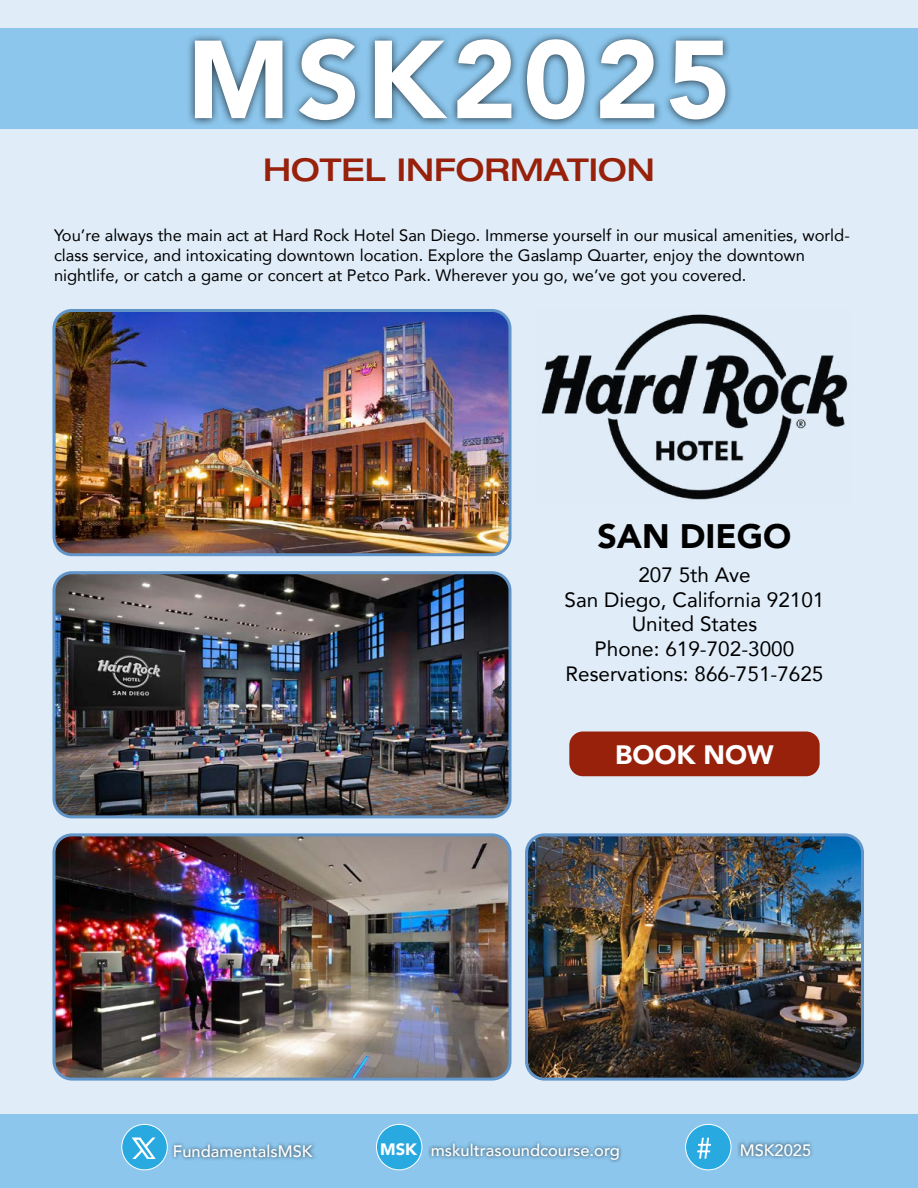
<style>
.page{position:relative;width:918px;height:1188px;background:#e0edf9}
.page>*{position:absolute;margin:0;border:0;box-sizing:border-box;transform-origin:0 0}
.t1{font:900 109.5px "Avenir";letter-spacing:.06em;color:#fff}
.t2{font:900 33.9px "Avenir";color:#000}
.t3{font:500 expanded 31.5px "Helvetica Neue LT Std";color:#98210b}
.t4{font:900 26.55px "Avenir";color:#fff}
.t5{font:20.7px/24.9px "Avenir";color:#000;text-align:center}
.t6{font:16.5px/19.8px "Avenir";color:#000}
.t7{font:500 16.5px "Avenir";color:#fff}
.s1{font-weight:900}
</style>
<div class="page">
<div style="left:0;top:28px;width:918px;height:101px;background:#8cc6ec"></div>
<div style="left:186px;top:31px;width:548px;height:98px;background:#000;opacity:.75"></div>
<div style="left:0;top:1115px;width:918px;height:73px;background:#8cc6ec"></div>
<div style="left:122px;top:1124px;width:45px;height:46px;background:#28aae1;border-radius:50%"></div>
<div style="left:121px;top:1124px;width:47px;height:46px;border:1px solid #fff;border-radius:50%"></div>
<svg style="left:132px;top:1138px;width:23px;height:20px"></svg>
<div style="left:171px;top:1141px;width:146px;height:20px;background:#000;opacity:.6"></div>
<div style="left:376px;top:1124px;width:46px;height:46px;background:#28aae1;border-radius:50%"></div>
<div style="left:376px;top:1124px;width:46px;height:46px;border:1px solid #fff;border-radius:50%"></div>
<div style="left:428px;top:1139px;width:195px;height:24px;background:#000;opacity:.6"></div>
<div style="left:686px;top:1124px;width:45px;height:46px;background:#28aae1;border-radius:50%"></div>
<div style="left:685px;top:1124px;width:46px;height:46px;border:1px solid #fff;border-radius:50%"></div>
<div style="left:737px;top:1140px;width:77px;height:20px;background:#000;opacity:.6"></div>
<svg style="left:697px;top:1138px;width:14px;height:21px"></svg>
<img style="left:541px;top:314px;width:307px;height:186px">
<img style="left:56px;top:313px;width:452px;height:239px">
<div style="left:52px;top:309px;width:460px;height:247px;border:3px solid #6194c8;border-radius:18px"></div>
<img style="left:56px;top:575px;width:452px;height:239px">
<div style="left:52px;top:571px;width:460px;height:247px;border:3px solid #6194c8;border-radius:18px"></div>
<img style="left:56px;top:837px;width:452px;height:240px">
<div style="left:52px;top:833px;width:460px;height:248px;border:3px solid #6194c8;border-radius:18px"></div>
<div style="left:569px;top:732px;width:251px;height:44px;background:#98210b;border-radius:14px"></div>
<img style="left:529px;top:837px;width:331px;height:240px">
<div style="left:525px;top:833px;width:339px;height:248px;border:3px solid #6194c8;border-radius:18px"></div>
<h1 class="t1" style="left:187px;top:-14px;width:545px">MSK2025</h1>
<h3 class="t3" style="left:263px;top:150px;width:393px">HOTEL INFORMATION</h3>
<p class="t6" style="left:54px;top:225px;width:797px">You’re always the main act at Hard Rock Hotel San Diego. Immerse yourself in our musical amenities, world&shy;class service, and intoxicating downtown location. Explore the Gaslamp Quarter, enjoy the downtown nightlife, or catch a game or concert at Petco Park. Wherever you go, we’ve got you covered.</p>
<h2 class="t2" style="left:598px;top:508px;width:195px">SAN DIEGO</h2>
<p class="t5" style="left:565px;top:561px;width:261px">207 5th Ave<br>San Diego, California 92101<br>United States<br>Phone: 619-702-3000<br>Reservations: 866-751-7625</p>
<h3 class="t4" style="left:615px;top:732px;width:160px">BOOK NOW</h3>
<p class="t7" style="left:173px;top:1137px;width:141px">FundamentalsMSK</p>
<p class="t7" style="left:380px;top:1136px;width:241px"><span class="s1">MSK</span> mskultrasoundcourse.org</p>
<p class="t7" style="left:740px;top:1136px;width:73px">MSK2025</p>
</div>
